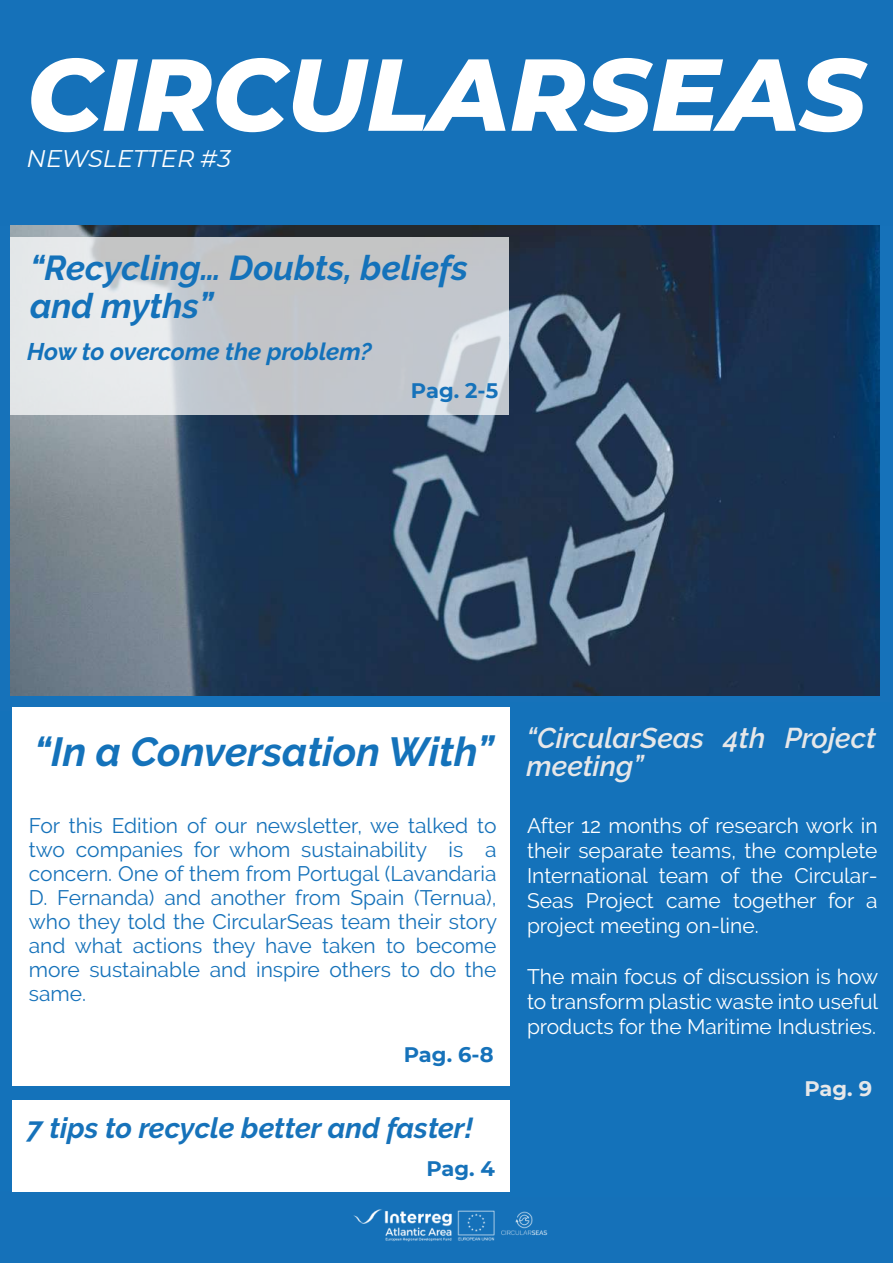
<style>
.page{position:relative;width:893px;height:1263px;background:#fff}
.page>*{position:absolute;margin:0;border:0;box-sizing:border-box;transform-origin:0 0}
.t1{font:italic 800 102px "Montserrat";color:#fff}
.t2{font:italic 700 40.5px "Raleway";color:#1472ba}
.t3{font:italic 700 34.5px/37.5px "Raleway";color:#1472ba}
.t4{font:italic 600 28.5px/28.5px "Raleway";color:#e6e7e9}
.t5{font:italic 700 28.5px "Raleway";color:#1672ba}
.t6{font:italic 700 24px "Raleway";letter-spacing:-.005em;color:#1472ba}
.t7{font:italic 24px "Montserrat";color:#fff}
.t8{font:21px/24px "Raleway";color:#1672ba;text-align:justify}
.t9{font:21px/25.2px "Raleway";color:#fff;text-align:justify}
.t10{font:700 21px "Montserrat";letter-spacing:-.005em;color:#1672ba}
.t11{font:700 21px "Montserrat";color:#e6e7e9}
</style>
<div class="page">
<div style="left:0;top:195px;width:893px;height:516px;background:#1672ba"></div>
<div style="left:0;top:0;width:893px;height:226px;background:#1571b9"></div>
<div style="left:0;top:1191px;width:893px;height:72px;background:#1571b9"></div>
<div style="left:12px;top:708px;width:881px;height:483px;background:#fff"></div>
<img style="left:348px;top:1175px;width:200px;height:67px">
<img style="left:10px;top:225px;width:869px;height:471px">
<svg style="left:10px;top:237px;width:498px;height:177px;background:#cdd1d4"></svg>
<div style="left:511px;top:703px;width:382px;height:494px;background:#1472ba"></div>
<div style="left:0;top:1086px;width:532px;height:13px;background:#1472ba"></div>
<h1 class="t1" style="left:27px;top:20px;width:841px">CIRCULARSEAS</h1>
<p class="t7" style="left:27px;top:142px;width:206px">NEWSLETTER #3</p>
<h3 class="t3" style="left:30px;top:249px;width:439px">“Recycling… Doubts, beliefs and myths”</h3>
<p class="t6" style="left:27px;top:337px;width:346px">How to overcome the problem?</p>
<p class="t10" style="left:411px;top:375px;width:89px">Pag. 2-5</p>
<h2 class="t2" style="left:34px;top:729px;width:461px">“In a Conversation With”</h2>
<p class="t8" style="left:29px;top:813px;width:470px">For this Edition of our newsletter, we talked to two companies for whom sustainability is a concern. One of them from Portugal (Lavandaria D. Fernanda) and another from Spain (Ternua), who they told the CircularSeas team their story and what actions they have taken to become more sustainable and inspire others to do the same.</p>
<p class="t10" style="left:404px;top:1039px;width:91px">Pag. 6-8</p>
<h3 class="t5" style="left:27px;top:1112px;width:447px">7 tips to recycle better and faster!</h3>
<p class="t10" style="left:426px;top:1154px;width:70px">Pag. 4</p>
<h3 class="t4" style="left:526px;top:724px;width:351px">“CircularSeas 4th Project meeting”</h3>
<p class="t9" style="left:527px;top:813px;width:352px">After 12 months of research work in their separate teams, the complete International team of the Circular-Seas Project came together for a project meeting on-line.</p>
<p class="t9" style="left:527px;top:964px;width:353px">The main focus of discussion is how to transform plastic waste into useful products for the Maritime Industries.</p>
<p class="t11" style="left:804px;top:1074px;width:69px">Pag. 9</p>
</div>
